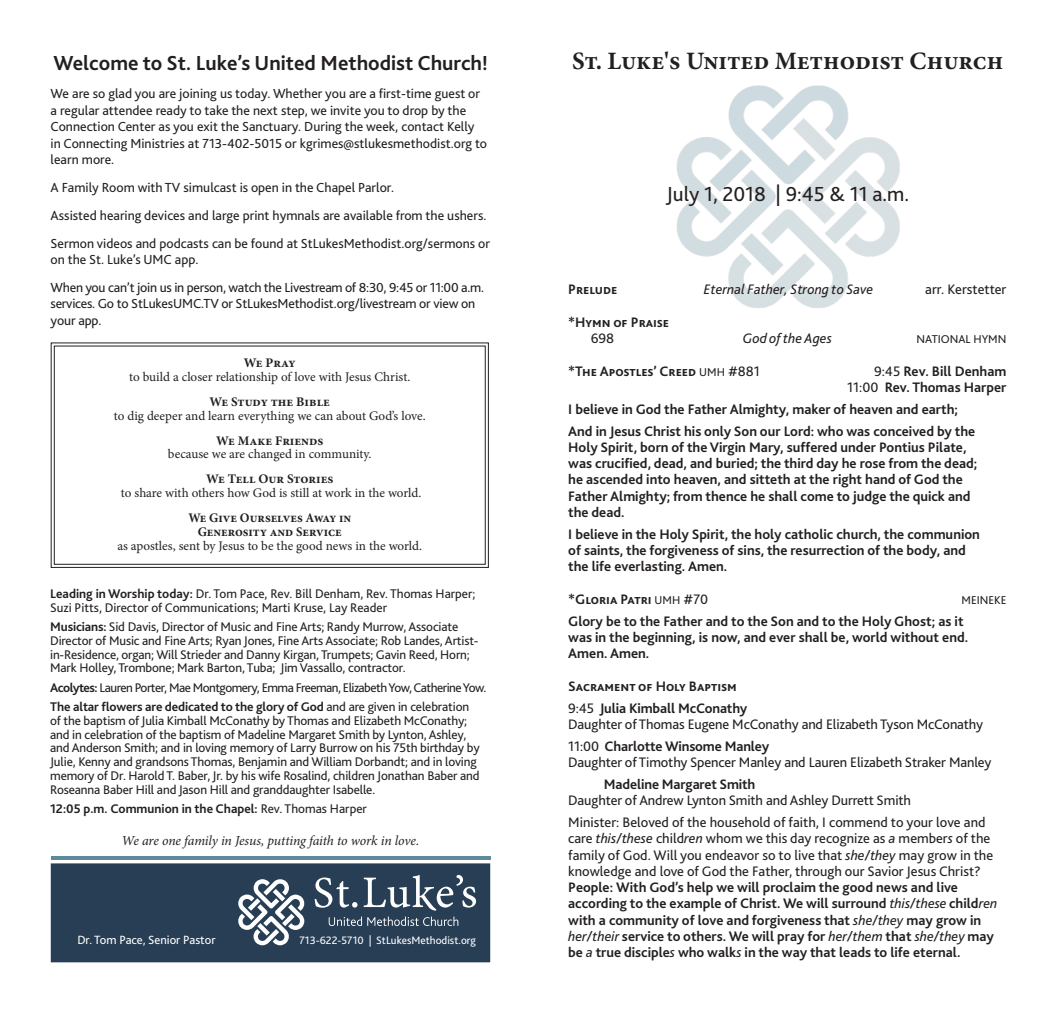
<style>
.page{position:relative;width:1058px;height:1013px;background:#fff}
.page>*{position:absolute;margin:0;border:0;box-sizing:border-box;transform-origin:0 0}
.t1{font:700 25px "Minion Pro";color:#231f20}
.t2{font:700 21.25px "Bliss 2";color:#231f20}
.t3{font:21.25px "Bliss 2";color:#231f20}
.t4{font:700 14.38px/16.2px "Bliss 2";color:#231f20}
.t5{font:14.38px "Bliss 2";letter-spacing:-.01em;color:#231f20}
.t6{font:italic 14.38px "Bliss 2";color:#231f20}
.t7{font:13.75px/16.5px "Bliss 2";color:#231f20}
.t8{font:13.75px/16.5px "Bliss 2";letter-spacing:-.02em;color:#231f20}
.Bodytext{font:italic 13.75px "Minion Pro";letter-spacing:-.01em;color:#231f20}
.t9{font:13.12px/13.8px "Bliss 2";letter-spacing:-.01em;color:#231f20}
.t10{font:13.12px/13.8px "Minion Pro";letter-spacing:-.005em;color:#231f20;text-align:center}
.t11{font:13.12px "Bliss 2";letter-spacing:-.04em;color:#231f20}
.Bodytext-2{font:700 13.12px "Bliss 2";color:#231f20}
.t12{font:12.5px "Bliss 2";color:#fff}
.t13{font:11.88px "Bliss 2";color:#231f20}
._10pt{font:11.25px "Bliss 2";color:#fff}
.s1{font-weight:700}
.s2{font-weight:400}
.s3{font-weight:400;font-size:11.88px}
.s4{font-weight:400;font-style:italic}
</style>
<div class="page">
<img style="left:676px;top:85px;width:224px;height:223px">
<div style="left:51px;top:863px;width:439px;height:99px;background:#273e54"></div>
<svg style="left:314px;top:874px;width:162px;height:52px"></svg>
<svg style="left:238px;top:879px;width:67px;height:66px"></svg>
<hr style="left:51px;top:856px;width:439px;height:3px;background:#5d8b9c">
<svg style="left:51px;top:342px;width:438px;height:226px"></svg>
<p class="t2" style="left:54px;top:50px;width:436px">Welcome to St. Luke’s United Methodist Church!</p>
<p class="t7" style="left:51px;top:85px;width:438px">We are so glad you are joining us today. Whether you are a first-time guest or a regular attendee ready to take the next step, we invite you to drop by the Connection Center as you exit the Sanctuary. During the week, contact Kelly in Connecting Ministries at 713-402-5015 or kgrimes@stlukesmethodist.org to learn more.</p>
<p class="t7" style="left:51px;top:179px;width:345px">A Family Room with TV simulcast is open in the Chapel Parlor.</p>
<p class="t7" style="left:51px;top:206px;width:437px">Assisted hearing devices and large print hymnals are available from the ushers.</p>
<p class="t7" style="left:51px;top:234px;width:441px">Sermon videos and podcasts can be found at StLukesMethodist.org/sermons or on the St. Luke’s UMC app.</p>
<p class="t8" style="left:51px;top:278px;width:435px">When you can’t join us in person, watch the Livestream of 8:30, 9:45 or 11:00 a.m. services. Go to StLukesUMC.TV or StLukesMethodist.org/livestream or view on your app.</p>
<p class="t10" style="left:129px;top:356px;width:283px"><span class="s1">We Pray<br></span>to build a closer relationship of love with Jesus Christ.</p>
<p class="t10" style="left:114px;top:395px;width:313px"><span class="s1">We Study the Bible<br></span>to dig deeper and learn everything we can about God’s love.</p>
<p class="t10" style="left:168px;top:433px;width:205px"><span class="s1">We Make Friends<br></span>because we are changed in community.</p>
<p class="t10" style="left:121px;top:472px;width:302px"><span class="s1">We Tell Our Stories<br></span>to share with others how God is still at work in the world.</p>
<p class="t10" style="left:117px;top:511px;width:306px"><span class="s1">We Give Ourselves Away in<br>Generosity and Service<br></span>as apostles, sent by Jesus to be the good news in the world.</p>
<p class="t9" style="left:50px;top:586px;width:427px"><span class="s1">Leading in Worship today:</span> Dr. Tom Pace, Rev. Bill Denham, Rev. Thomas Harper;<br>Suzi Pitts, Director of Communications; Marti Kruse, Lay Reader</p>
<p class="t9" style="left:50px;top:619px;width:430px"><span class="s1">Musicians:</span> Sid Davis, Director of Music and Fine Arts; Randy Murrow, Associate Director of Music and Fine Arts; Ryan Jones, Fine Arts Associate; Rob Landes, Artist&shy;in-Residence, organ; Will Strieder and Danny Kirgan, Trumpets; Gavin Reed, Horn; Mark Holley, Trombone; Mark Barton, Tuba; Jim Vassallo, contractor.</p>
<p class="t11" style="left:50px;top:679px;width:438px"><span class="s1">Acolytes:</span> Lauren Porter, Mae Montgomery, Emma Freeman, Elizabeth Yow, Catherine Yow.</p>
<p class="t9" style="left:50px;top:699px;width:431px"><span class="s1">The altar flowers are dedicated to the glory of God</span> and are given in celebration of the baptism of Julia Kimball McConathy by Thomas and Elizabeth McConathy; and in celebration of the baptism of Madeline Margaret Smith by Lynton, Ashley, and Anderson Smith; and in loving memory of Larry Burrow on his 75th birthday by Julie, Kenny and grandsons Thomas, Benjamin and William Dorbandt; and in loving memory of Dr. Harold T. Baber, Jr. by his wife Rosalind, children Jonathan Baber and Roseanna Baber Hill and Jason Hill and granddaughter Isabelle.</p>
<p class="Bodytext-2" style="left:50px;top:800px;width:318px">12:05 p.m. Communion in the Chapel: <span class="s2">Rev. Thomas Harper</span></p>
<p class="Bodytext" style="left:122px;top:831px;width:299px">We are one family in Jesus, putting faith to work in love.</p>
<p class="t12" style="left:77px;top:932px;width:140px">Dr. Tom Pace, Senior Pastor</p>
<p class="_10pt" style="left:299px;top:933px;width:178px">713-622-5710 | StLukesMethodist.org</p>
<p class="t1" style="left:572px;top:44px;width:432px">St. Luke's United Methodist Church</p>
<p class="t3" style="left:666px;top:180px;width:244px">July 1, 2018 | 9:45 &amp; 11 a.m.</p>
<p class="t4" style="left:568px;top:281px;width:51px">Prelude</p>
<p class="t6" style="left:704px;top:281px;width:171px">Eternal Father, Strong to Save</p>
<p class="t5" style="left:925px;top:281px;width:83px">arr. Kerstetter</p>
<p class="t4" style="left:568px;top:314px;width:102px">*Hymn of Praise</p>
<p class="t5" style="left:590px;top:329px;width:25px">698</p>
<p class="t6" style="left:742px;top:329px;width:91px">God of the Ages</p>
<p class="t13" style="left:916px;top:332px;width:91px">NATIONAL HYMN</p>
<p class="t4" style="left:568px;top:363px;width:193px">*The Apostles’ Creed <span class="s3">UMH</span> <span class="s2">#881</span></p>
<p class="t4" style="left:874px;top:363px;width:134px"><span class="s2">9:45</span> Rev. Bill Denham</p>
<p class="t4" style="left:847px;top:379px;width:161px"><span class="s2">11:00</span> Rev. Thomas Harper</p>
<p class="t4" style="left:568px;top:401px;width:391px">I believe in God the Father Almighty, maker of heaven and earth;</p>
<p class="t4" style="left:568px;top:423px;width:410px">And in Jesus Christ his only Son our Lord: who was conceived by the Holy Spirit, born of the Virgin Mary, suffered under Pontius Pilate, was crucified, dead, and buried; the third day he rose from the dead; he ascended into heaven, and sitteth at the right hand of God the Father Almighty; from thence he shall come to judge the quick and the dead.</p>
<p class="t4" style="left:568px;top:526px;width:413px">I believe in the Holy Spirit, the holy catholic church, the communion of saints, the forgiveness of sins, the resurrection of the body, and the life everlasting. Amen.</p>
<p class="t4" style="left:568px;top:591px;width:141px">*Gloria Patri <span class="s3">UMH</span> <span class="s2">#70</span></p>
<p class="t13" style="left:961px;top:592px;width:46px">MEINEKE</p>
<p class="t4" style="left:568px;top:613px;width:401px">Glory be to the Father and to the Son and to the Holy Ghost; as it was in the beginning, is now, and ever shall be, world without end.<br>Amen. Amen.</p>
<p class="t4" style="left:568px;top:678px;width:170px">Sacrament of Holy Baptism</p>
<p class="t4" style="left:568px;top:699px;width:180px"><span class="s2">9:45</span> Julia Kimball McConathy</p>
<p class="t5" style="left:568px;top:715px;width:416px">Daughter of Thomas Eugene McConathy and Elizabeth Tyson McConathy</p>
<p class="t4" style="left:568px;top:738px;width:202px"><span class="s2">11:00</span> Charlotte Winsome Manley</p>
<p class="t5" style="left:568px;top:753px;width:425px">Daughter of Timothy Spencer Manley and Lauren Elizabeth Straker Manley</p>
<p class="t4" style="left:604px;top:776px;width:153px">Madeline Margaret Smith</p>
<p class="t5" style="left:568px;top:791px;width:344px">Daughter of Andrew Lynton Smith and Ashley Durrett Smith</p>
<p class="t4" style="left:568px;top:814px;width:431px"><span class="s2">Minister: Beloved of the household of faith, I commend to your love and care</span> <span class="s4">this/these</span> <span class="s2">child</span><span class="s4">ren</span> <span class="s2">whom we this day recognize as</span> <span class="s4">a</span> <span class="s2">member</span><span class="s4">s</span> <span class="s2">of the family of God. Will you endeavor so to live that</span> <span class="s4">she/they</span> <span class="s2">may grow in the knowledge and love of God the Father, through our Savior Jesus Christ?<br></span>People: With God’s help we will proclaim the good news and live according to the example of Christ. We will surround <span class="s4">this/these</span> child<span class="s4">ren </span>with a community of love and forgiveness that <span class="s4">she/they</span> may grow in <span class="s4">her/their</span> service to others. We will pray for <span class="s4">her/them</span> that <span class="s4">she/they</span> may be <span class="s4">a</span> true disciple<span class="s4">s</span> who walk<span class="s4">s</span> in the way that leads to life eternal.</p>
</div>
